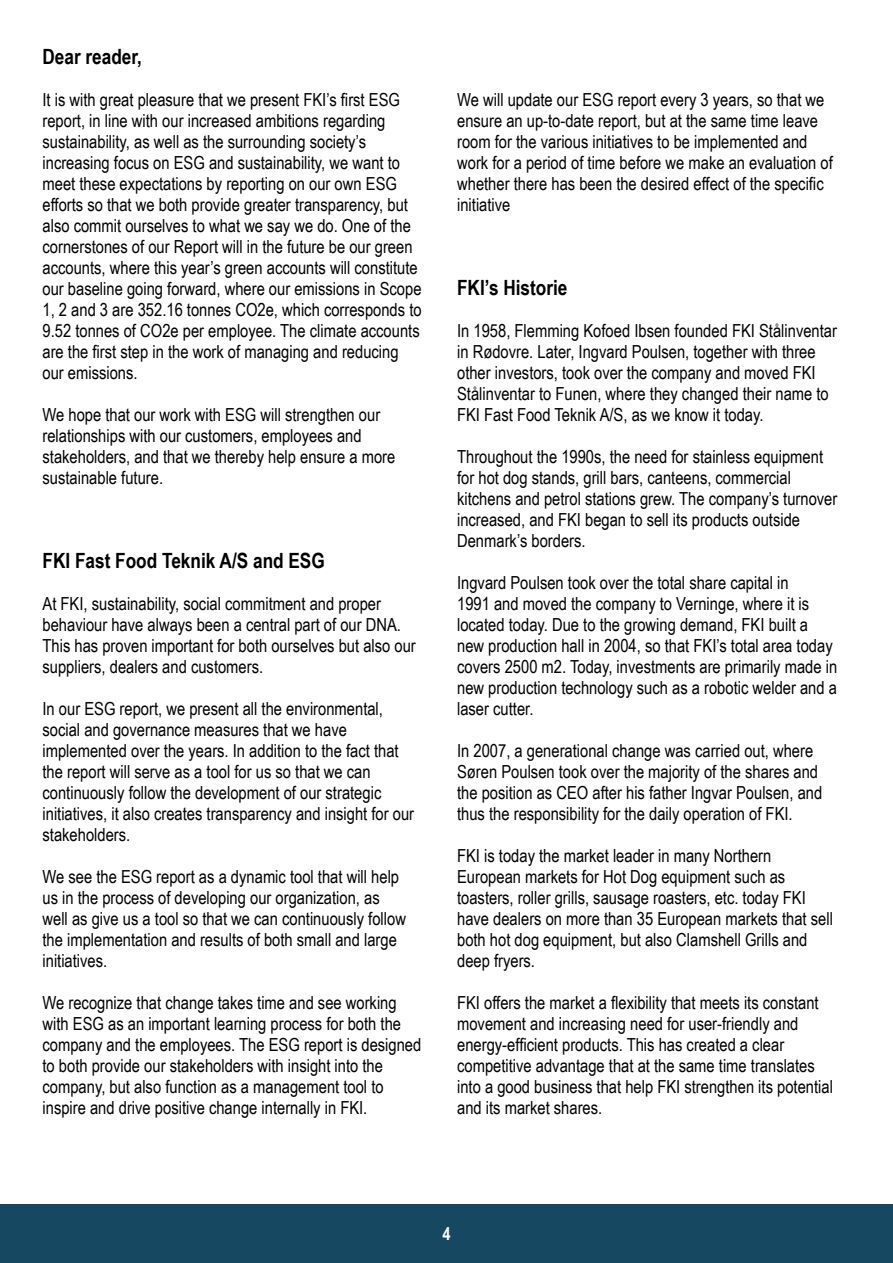
<style>
.page{position:relative;width:893px;height:1263px;background:#fff}
.page>*{position:absolute;margin:0;border:0;box-sizing:border-box;transform-origin:0 0}
.t1{font:700 21px "Arial Narrow";color:#000}
.t2{font:18px/21px "Arial Narrow";color:#000}
.t3{font:700 18px "Arial Narrow";color:#fff}
</style>
<div class="page">
<div style="left:0;top:1204px;width:893px;height:59px;background:#174861"></div>
<p class="t1" style="left:43px;top:40px;width:101px">Dear reader,</p>
<p class="t2" style="left:43px;top:88px;width:381px">It is with great pleasure that we present FKI’s first ESG report, in line with our increased ambitions regarding sustainability, as well as the surrounding society’s increasing focus on ESG and sustainability, we want to meet these expectations by reporting on our own ESG efforts so that we both provide greater transparency, but also commit ourselves to what we say we do. One of the cornerstones of our Report will in the future be our green accounts, where this year’s green accounts will constitute our baseline going forward, where our emissions in Scope 1, 2 and 3 are 352.16 tonnes CO2e, which corresponds to 9.52 tonnes of CO2e per employee. The climate accounts are the first step in the work of managing and reducing our emissions.</p>
<p class="t2" style="left:43px;top:403px;width:354px">We hope that our work with ESG will strengthen our relationships with our customers, employees and stakeholders, and that we thereby help ensure a more sustainable future.</p>
<p class="t1" style="left:43px;top:544px;width:284px">FKI Fast Food Teknik A/S and ESG</p>
<p class="t2" style="left:43px;top:592px;width:375px">At FKI, sustainability, social commitment and proper behaviour have always been a central part of our DNA.<br>This has proven important for both ourselves but also our suppliers, dealers and customers.</p>
<p class="t2" style="left:43px;top:697px;width:373px">In our ESG report, we present all the environmental, social and governance measures that we have implemented over the years. In addition to the fact that the report will serve as a tool for us so that we can continuously follow the development of our strategic initiatives, it also creates transparency and insight for our stakeholders.</p>
<p class="t2" style="left:43px;top:865px;width:365px">We see the ESG report as a dynamic tool that will help us in the process of developing our organization, as well as give us a tool so that we can continuously follow the implementation and results of both small and large initiatives.</p>
<p class="t2" style="left:43px;top:991px;width:380px">We recognize that change takes time and see working with ESG as an important learning process for both the company and the employees. The ESG report is designed to both provide our stakeholders with insight into the company, but also function as a management tool to inspire and drive positive change internally in FKI.</p>
<p class="t2" style="left:457px;top:88px;width:377px">We will update our ESG report every 3 years, so that we ensure an up-to-date report, but at the same time leave room for the various initiatives to be implemented and work for a period of time before we make an evaluation of whether there has been the desired effect of the specific initiative</p>
<p class="t1" style="left:457px;top:271px;width:112px">FKI’s Historie</p>
<p class="t2" style="left:457px;top:319px;width:381px">In 1958, Flemming Kofoed Ibsen founded FKI Stålinventar in Rødovre. Later, Ingvard Poulsen, together with three other investors, took over the company and moved FKI Stålinventar to Funen, where they changed their name to FKI Fast Food Teknik A/S, as we know it today.</p>
<p class="t2" style="left:457px;top:445px;width:382px">Throughout the 1990s, the need for stainless equipment for hot dog stands, grill bars, canteens, commercial kitchens and petrol stations grew. The company’s turnover increased, and FKI began to sell its products outside Denmark’s borders.</p>
<p class="t2" style="left:457px;top:571px;width:382px">Ingvard Poulsen took over the total share capital in<br>1991 and moved the company to Verninge, where it is located today. Due to the growing demand, FKI built a new production hall in 2004, so that FKI’s total area today covers 2500 m2. Today, investments are primarily made in new production technology such as a robotic welder and a laser cutter.</p>
<p class="t2" style="left:457px;top:739px;width:367px">In 2007, a generational change was carried out, where Søren Poulsen took over the majority of the shares and the position as CEO after his father Ingvar Poulsen, and thus the responsibility for the daily operation of FKI.</p>
<p class="t2" style="left:457px;top:844px;width:377px">FKI is today the market leader in many Northern European markets for Hot Dog equipment such as toasters, roller grills, sausage roasters, etc. today FKI have dealers on more than 35 European markets that sell both hot dog equipment, but also Clamshell Grills and deep fryers.</p>
<p class="t2" style="left:457px;top:991px;width:377px">FKI offers the market a flexibility that meets its constant movement and increasing need for user-friendly and energy-efficient products. This has created a clear competitive advantage that at the same time translates into a good business that help FKI strengthen its potential and its market shares.</p>
<p class="t3" style="left:442px;top:1220px;width:10px">4</p>
</div>
